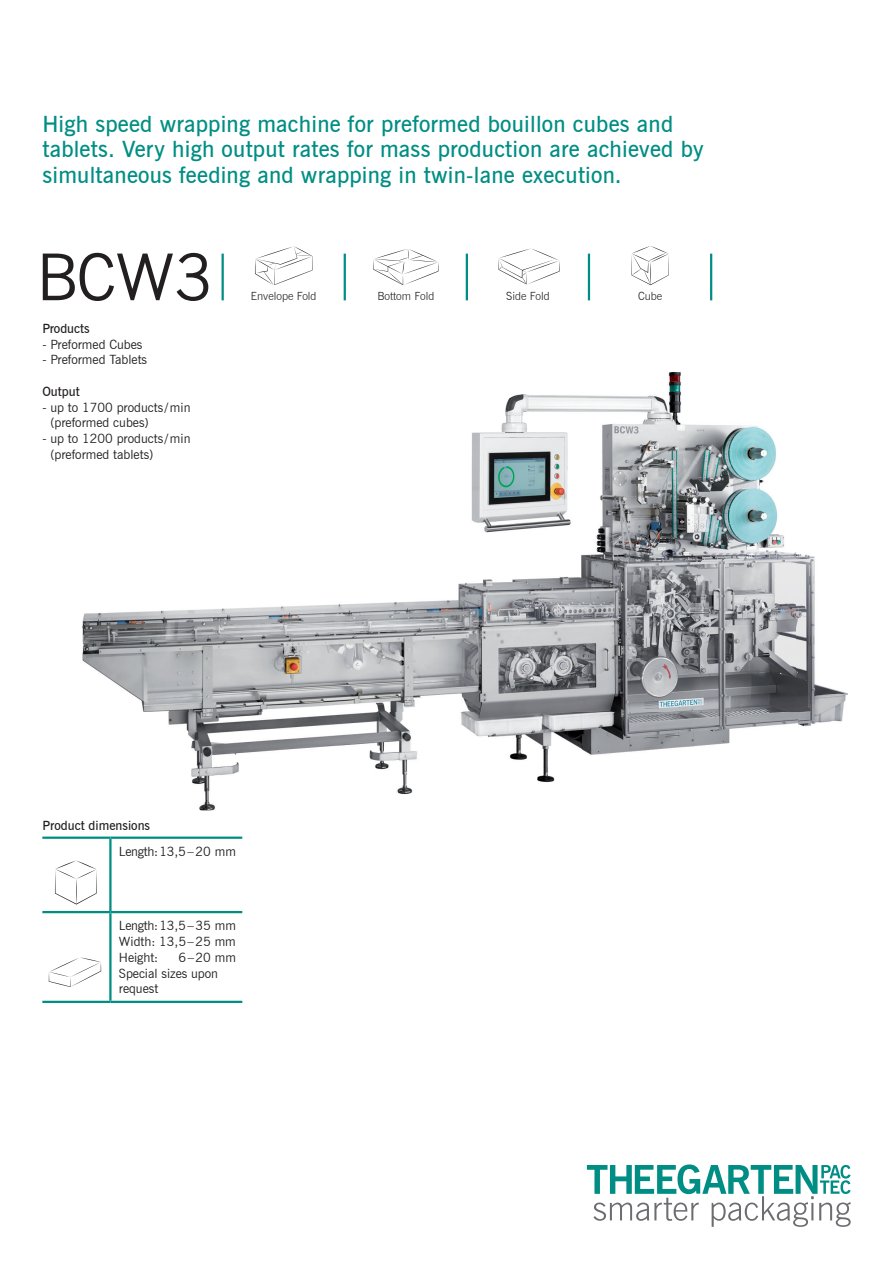
<style>
.page{position:relative;width:893px;height:1263px;background:#fff}
.page>*{position:absolute;margin:0;border:0;box-sizing:border-box;transform-origin:0 0}
.t1{font:64.5px "News Gothic BT";color:#231f20}
.t2{font:600 22.5px/25.5px "News Gothic BT";letter-spacing:.01em;color:#008e84}
.t3{font:12.75px/15.8px "News Gothic BT";color:#231f20}
.t4{font:600 12.75px "News Gothic BT";color:#231f20}
.t5{font:12.75px "News Gothic BT";letter-spacing:-.02em;color:#231f20}
.t6{font:300 11.25px "News Gothic BT";color:#231f20}
</style>
<div class="page">
<svg style="left:587px;top:1164px;width:263px;height:63px"></svg>
<hr style="left:221px;top:254px;width:3px;height:46px;background:#008e84">
<hr style="left:343px;top:254px;width:3px;height:46px;background:#008e84">
<hr style="left:465px;top:254px;width:3px;height:46px;background:#008e84">
<hr style="left:110px;top:837px;width:132px;height:2px;background:#008e84">
<hr style="left:109px;top:839px;width:2px;height:72px;background:#008e84">
<hr style="left:110px;top:911px;width:132px;height:2px;background:#008e84">
<hr style="left:109px;top:913px;width:2px;height:88px;background:#008e84">
<hr style="left:110px;top:1001px;width:132px;height:2px;background:#008e84">
<hr style="left:42px;top:837px;width:68px;height:2px;background:#008e84">
<hr style="left:42px;top:911px;width:68px;height:2px;background:#008e84">
<hr style="left:42px;top:1001px;width:68px;height:2px;background:#008e84">
<svg style="left:255px;top:246px;width:57px;height:39px"></svg>
<svg style="left:373px;top:249px;width:65px;height:36px"></svg>
<hr style="left:588px;top:254px;width:2px;height:46px;background:#008e84">
<svg style="left:498px;top:248px;width:61px;height:36px"></svg>
<hr style="left:710px;top:254px;width:2px;height:46px;background:#008e84">
<svg style="left:55px;top:861px;width:42px;height:44px"></svg>
<svg style="left:49px;top:958px;width:52px;height:29px"></svg>
<svg style="left:631px;top:246px;width:37px;height:39px"></svg>
<img style="left:82px;top:372px;width:766px;height:438px">
<img style="left:82px;top:402px;width:81px;height:12px">
<svg style="left:164px;top:402px;width:4px;height:11px"></svg>
<img style="left:171px;top:402px;width:19px;height:10px">
<img style="left:82px;top:418px;width:66px;height:12px">
<img style="left:82px;top:434px;width:81px;height:12px">
<svg style="left:164px;top:434px;width:4px;height:10px"></svg>
<img style="left:171px;top:434px;width:19px;height:9px">
<img style="left:82px;top:450px;width:71px;height:11px">
<h2 class="t2" style="left:42px;top:111px;width:662px">High speed wrapping machine for preformed bouillon cubes and tablets. Very high output rates for mass production are achieved by simultaneous feeding and wrapping in twin-lane execution.</h2>
<h1 class="t1" style="left:36px;top:238px;width:178px">BCW3</h1>
<p class="t4" style="left:42px;top:321px;width:49px">Products</p>
<p class="t3" style="left:42px;top:336px;width:102px">- Preformed Cubes</p>
<p class="t3" style="left:42px;top:352px;width:106px">- Preformed Tablets</p>
<p class="t4" style="left:42px;top:384px;width:39px">Output</p>
<p class="t3" style="left:50px;top:399px;width:142px;text-indent:-8px">- up to 1700 products /min (preformed cubes)</p>
<p class="t3" style="left:50px;top:431px;width:142px;text-indent:-8px">- up to 1200 products /min (preformed tablets)</p>
<p class="t6" style="left:251px;top:290px;width:67px">Envelope Fold</p>
<p class="t6" style="left:377px;top:290px;width:58px">Bottom Fold</p>
<p class="t6" style="left:506px;top:290px;width:45px">Side Fold</p>
<p class="t6" style="left:638px;top:290px;width:26px">Cube</p>
<p class="t4" style="left:42px;top:818px;width:109px">Product dimensions</p>
<p class="t5" style="left:119px;top:844px;width:118px">Length: 13,5 – 20 mm</p>
<p class="t3" style="left:119px;top:918px;width:118px;text-align:justify">Length: 13,5 – 35 mm Width: 13,5 – 25 mm Height:</p>
<p class="t3" style="left:119px;top:949px;width:118px;text-indent:59px">6 – 20 mm<br>Special sizes upon request</p>
</div>
